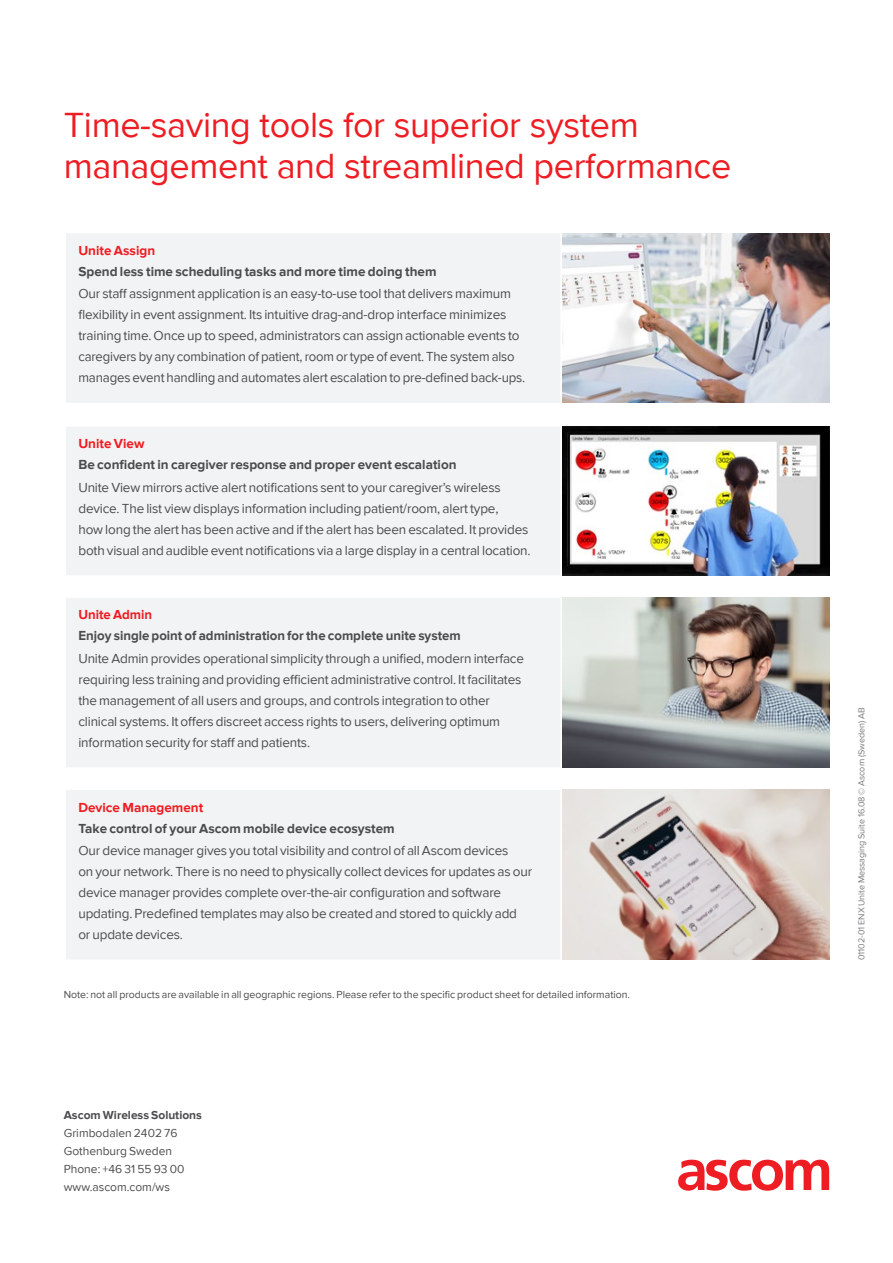
<style>
.page{position:relative;width:893px;height:1263px;background:#fff}
.page>*{position:absolute;margin:0;border:0;box-sizing:border-box;transform-origin:0 0}
.BR3_-_Intro_Txt_Head{font:36px/40.5px "Proxima Nova";letter-spacing:-.01em;color:#ee1d23}
.BR3_-_Body_Txt{font:13.5px/21px "Proxima Nova";letter-spacing:-.01em;color:#4b4c4d}
.BR3_-_Subhead{font:700 13.5px/21px "Proxima Nova";color:#4b4c4d}
.t1{font:12px/18px "Proxima Nova";color:#4b4c4d}
.t2{font:700 12px "Proxima Nova";color:#4b4c4d}
.t3{font:10.5px "Proxima Nova";color:#4b4c4d}
.BR3_-_Partnumber{font:9px "Proxima Nova";color:#797b7e}
.s1{color:#ee1d23}
</style>
<div class="page">
<svg style="left:678px;top:1160px;width:151px;height:31px"></svg>
<div style="left:66px;top:234px;width:494px;height:725px;background:#f2f3f4"></div>
<svg style="left:66px;top:405px;width:494px;height:383px;fill:#f2f3f4"></svg>
<hr style="left:64px;top:403px;width:497px;height:2px;background:#fff">
<hr style="left:64px;top:575px;width:497px;height:2px;background:#fff">
<hr style="left:64px;top:767px;width:497px;height:3px;background:#fff">
<hr style="left:64px;top:424px;width:497px;height:3px;background:#fff">
<hr style="left:64px;top:596px;width:497px;height:2px;background:#fff">
<hr style="left:64px;top:788px;width:497px;height:2px;background:#fff">
<img style="left:563px;top:233px;width:266px;height:170px">
<img style="left:563px;top:427px;width:266px;height:148px">
<img style="left:563px;top:598px;width:266px;height:169px">
<img style="left:563px;top:790px;width:266px;height:169px">
<p class="BR3_-_Intro_Txt_Head" style="left:64px;top:105px;width:669px">Time-saving tools for superior system management and streamlined performance</p>
<p class="BR3_-_Subhead" style="left:78px;top:240px;width:360px"><span class="s1">Unite Assign<br></span>Spend less time scheduling tasks and more time doing them</p>
<p class="BR3_-_Body_Txt" style="left:78px;top:284px;width:448px">Our staff assignment application is an easy-to-use tool that delivers maximum flexibility in event assignment. Its intuitive drag-and-drop interface minimizes training time. Once up to speed, administrators can assign actionable events to caregivers by any combination of patient, room or type of event. The system also manages event handling and automates alert escalation to pre-defined back-ups.</p>
<p class="BR3_-_Subhead" style="left:78px;top:434px;width:380px"><span class="s1">Unite View<br></span>Be confident in caregiver response and proper event escalation</p>
<p class="BR3_-_Body_Txt" style="left:78px;top:477px;width:454px">Unite View mirrors active alert notifications sent to your caregiver’s wireless device. The list view displays information including patient/room, alert type,<br>how long the alert has been active and if the alert has been escalated. It provides both visual and audible event notifications via a large display in a central location.</p>
<p class="BR3_-_Subhead" style="left:78px;top:605px;width:384px"><span class="s1">Unite Admin<br></span>Enjoy single point of administration for the complete unite system</p>
<p class="BR3_-_Body_Txt" style="left:78px;top:648px;width:447px">Unite Admin provides operational simplicity through a unified, modern interface requiring less training and providing efficient administrative control. It facilitates the management of all users and groups, and controls integration to other clinical systems. It offers discreet access rights to users, delivering optimum information security for staff and patients.</p>
<p class="BR3_-_Subhead" style="left:78px;top:797px;width:318px"><span class="s1">Device Management<br></span>Take control of your Ascom mobile device ecosystem</p>
<p class="BR3_-_Body_Txt" style="left:78px;top:840px;width:455px">Our device manager gives you total visibility and control of all Ascom devices<br>on your network. There is no need to physically collect devices for updates as our device manager provides complete over-the-air configuration and software updating. Predefined templates may also be created and stored to quickly add or update devices.</p>
<p class="t3" style="left:64px;top:988px;width:568px">Note: not all products are available in all geographic regions. Please refer to the specific product sheet for detailed information.</p>
<p class="t2" style="left:64px;top:1108px;width:140px">Ascom Wireless Solutions</p>
<p class="t1" style="left:64px;top:1124px;width:122px">Grimbodalen 2402 76<br>Gothenburg Sweden<br>Phone: +46 31 55 93 00 www.ascom.com/ws</p>
<p class="BR3_-_Partnumber" style="left:856px;top:960px;width:254px;rotate:-90deg">01102-01 ENX Unite Messaging Suite 16.08 © Ascom (Sweden) AB</p>
</div>
